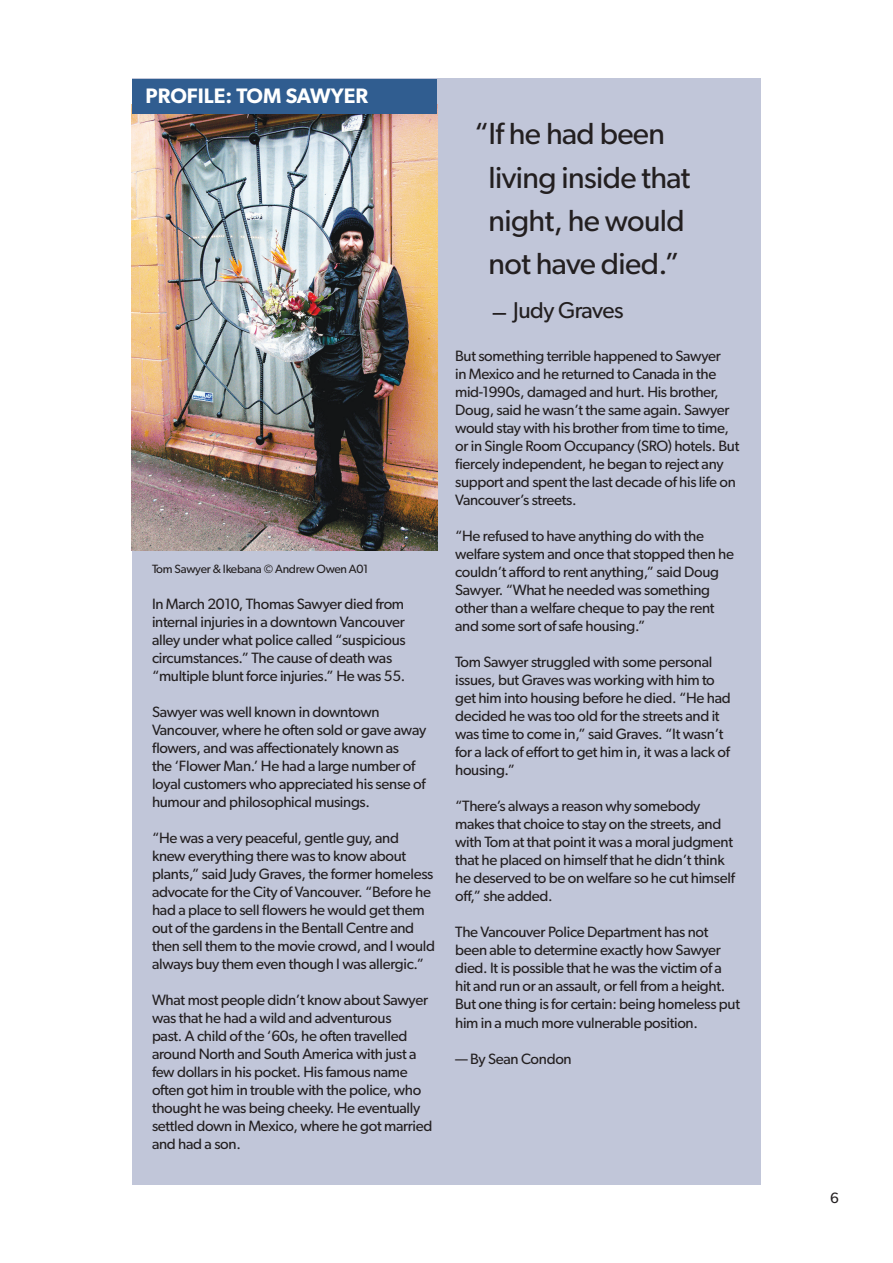
<style>
.page{position:relative;width:893px;height:1263px;background:#fff}
.page>*{position:absolute;margin:0;border:0;box-sizing:border-box;transform-origin:0 0}
.t1{font:30.6px/43.3px "Gibson";letter-spacing:-.02em;color:#231f20}
.t2{font:22.95px "Gibson";letter-spacing:-.02em;color:#231f20}
.t3{font:600 21px "Gibson";color:#fff}
.t4{font:15px/18px "Gibson";letter-spacing:-.02em;color:#231f20}
.t5{font:12px "Gibson";letter-spacing:-.02em;color:#231f20}
.s1{font-family:"Arial"}
</style>
<div class="page">
<div style="left:132px;top:79px;width:628px;height:1106px;background:#c1c6d9"></div>
<img style="left:132px;top:104px;width:305px;height:446px">
<div style="left:133px;top:79px;width:304px;height:35px;background:#305d90"></div>
<h3 class="t3" style="left:146px;top:83px;width:224px">PROFILE: TOM SAWYER</h3>
<p class="t5" style="left:152px;top:561px;width:218px">Tom Sawyer &amp; Ikebana © Andrew Owen A01</p>
<p class="t4" style="left:152px;top:594px;width:255px">In March 2010, Thomas Sawyer died from internal injuries in a downtown Vancouver alley under what police called “suspicious circumstances.” The cause of death was “multiple blunt force injuries.” He was 55.</p>
<p class="t4" style="left:152px;top:702px;width:276px">Sawyer was well known in downtown Vancouver, where he often sold or gave away flowers, and was affectionately known as<br>the ‘Flower Man.’ He had a large number of loyal customers who appreciated his sense of humour and philosophical musings.</p>
<p class="t4" style="left:152px;top:828px;width:285px">“He was a very peaceful, gentle guy, and knew everything there was to know about plants,” said Judy Graves, the former homeless advocate for the City of Vancouver. “Before he had a place to sell flowers he would get them out of the gardens in the Bentall Centre and then sell them to the movie crowd, and I would always buy them even though I was allergic.”</p>
<p class="t4" style="left:152px;top:990px;width:282px">What most people didn’t know about Sawyer was that he had a wild and adventurous<br>past. A child of the ‘60s, he often travelled around North and South America with just a few dollars in his pocket. His famous name often got him in trouble with the police, who thought he was being cheeky. He eventually settled down in Mexico, where he got married and had a son.</p>
<h1 class="t1" style="left:488px;top:112px;width:203px;text-indent:-14px">“If he had been living inside that night, he would not have died.”</h1>
<h2 class="t2" style="left:499px;top:296px;width:126px"><span class="s1">̶</span>Judy Graves</h2>
<p class="t4" style="left:455px;top:347px;width:286px">But something terrible happened to Sawyer<br>in Mexico and he returned to Canada in the mid-1990s, damaged and hurt. His brother, Doug, said he wasn’t the same again. Sawyer would stay with his brother from time to time, or in Single Room Occupancy (SRO) hotels. But fiercely independent, he began to reject any support and spent the last decade of his life on Vancouver’s streets.</p>
<p class="t4" style="left:455px;top:527px;width:281px">“He refused to have anything do with the welfare system and once that stopped then he couldn’t afford to rent anything,” said Doug Sawyer. “What he needed was something other than a welfare cheque to pay the rent and some sort of safe housing.”</p>
<p class="t4" style="left:455px;top:653px;width:277px">Tom Sawyer struggled with some personal issues, but Graves was working with him to get him into housing before he died. “He had decided he was too old for the streets and it was time to come in,” said Graves. “It wasn’t for a lack of effort to get him in, it was a lack of housing.”</p>
<p class="t4" style="left:455px;top:797px;width:281px">“There’s always a reason why somebody makes that choice to stay on the streets, and with Tom at that point it was a moral judgment that he placed on himself that he didn’t think he deserved to be on welfare so he cut himself off,” she added.</p>
<p class="t4" style="left:455px;top:923px;width:286px">The Vancouver Police Department has not been able to determine exactly how Sawyer died. It is possible that he was the victim of a hit and run or an assault, or fell from a height.<br>But one thing is for certain: being homeless put him in a much more vulnerable position.</p>
<p class="t4" style="left:455px;top:1049px;width:118px">— By Sean Condon</p>
<p class="t4" style="left:830px;top:1189px;width:10px">6</p>
</div>
